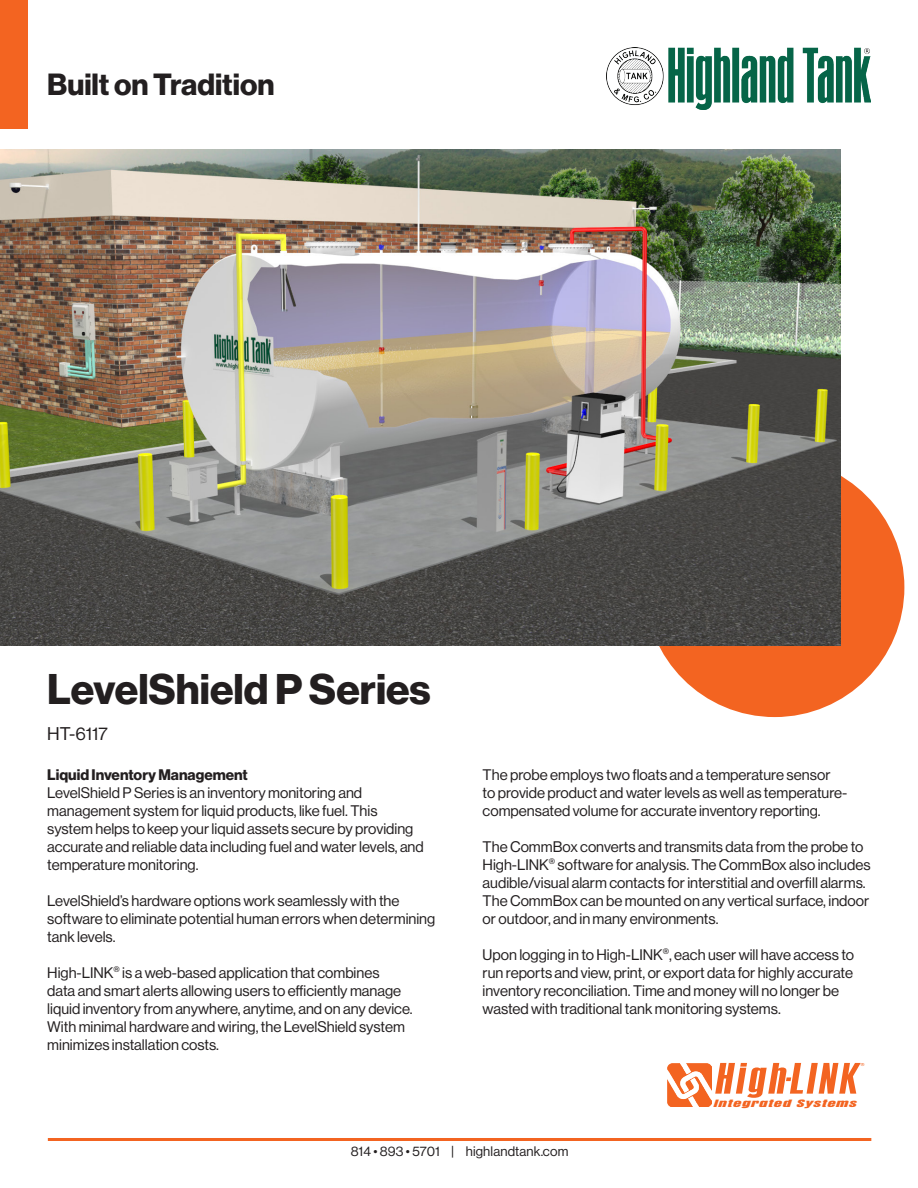
<style>
.page{position:relative;width:918px;height:1188px;background:#fff}
.page>*{position:absolute;margin:0;border:0;box-sizing:border-box;transform-origin:0 0}
.t1{font:42px "N Haas Grotesk DS Pro 75 Bd";color:#231f20}
.t2{font:30px "N Haas Grotesk DS Pro 75 Bd";color:#231f20}
.t3{font:18px "N Haas Grotesk DS Pro 55 Rg";color:#231f20}
.t4{font:15px/18px "N Haas Grotesk DS Pro 55 Rg";color:#231f20}
.t5{font:15px "N Haas Grotesk DS Pro 75 Bd";color:#231f20}
.t6{font:13.5px "N Haas Grotesk DS Pro 55 Rg";letter-spacing:.01em;color:#231f20}
.t7{font:italic 700 9.15px "Xheighter Condensed";letter-spacing:.055em;color:#f36421;scale:1.9 1}
.t8{font:4.05px "Helvetica Neue";color:#f36421;scale:1.13 1}
</style>
<div class="page">
<div style="left:645px;top:458px;width:259px;height:259px;background:#f36421;border-radius:50%"></div>
<img style="left:607px;top:47px;width:264px;height:63px">
<hr style="left:48px;top:1138px;width:823px;height:3px;background:#f36421">
<div style="left:0;top:0;width:27px;height:128px;background:#f36421"></div>
<img style="left:0;top:149px;width:840px;height:497px">
<img style="left:668px;top:1063px;width:43px;height:44px">
<svg style="left:715px;top:1063px;width:146px;height:35px"></svg>
<p class="t2" style="left:47px;top:67px;width:229px">Built on Tradition</p>
<p class="t1" style="left:47px;top:665px;width:385px">LevelShield P Series</p>
<p class="t3" style="left:47px;top:724px;width:62px">HT-6117</p>
<p class="t5" style="left:47px;top:766px;width:202px">Liquid Inventory Management</p>
<p class="t4" style="left:47px;top:784px;width:378px">LevelShield P Series is an inventory monitoring and management system for liquid products, like fuel. This system helps to keep your liquid assets secure by providing accurate and reliable data including fuel and water levels, and temperature monitoring.</p>
<p class="t4" style="left:47px;top:892px;width:390px">LevelShield’s hardware options work seamlessly with the software to eliminate potential human errors when determining tank levels.</p>
<p class="t4" style="left:47px;top:964px;width:367px">High-LINK<sup>®</sup> is a web-based application that combines<br>data and smart alerts allowing users to efficiently manage liquid inventory from anywhere, anytime, and on any device.<br>With minimal hardware and wiring, the LevelShield system minimizes installation costs.</p>
<p class="t4" style="left:483px;top:766px;width:349px">The probe employs two floats and a temperature sensor</p>
<p class="t4" style="left:483px;top:784px;width:366px">to provide product and water levels as well as temperature-</p>
<p class="t4" style="left:483px;top:802px;width:340px">compensated volume for accurate inventory reporting.</p>
<p class="t4" style="left:483px;top:838px;width:389px">The CommBox converts and transmits data from the probe to<br>High-LINK<sup>®</sup> software for analysis. The CommBox also includes</p>
<p class="t4" style="left:483px;top:874px;width:384px">audible/visual alarm contacts for interstitial and overfill alarms.</p>
<p class="t4" style="left:483px;top:892px;width:388px">The CommBox can be mounted on any vertical surface, indoor or outdoor, and in many environments.</p>
<p class="t4" style="left:483px;top:946px;width:373px">Upon logging in to High-LINK<sup>®</sup>, each user will have access to run reports and view, print, or export data for highly accurate</p>
<p class="t4" style="left:483px;top:982px;width:358px">inventory reconciliation. Time and money will no longer be wasted with traditional tank monitoring systems.</p>
<p class="t8" style="left:861px;top:1062px;width:5px">®</p>
<p class="t7" style="left:713px;top:1098px;width:77px">Integrated Systems</p>
<p class="t6" style="left:351px;top:1144px;width:219px">814 • 893 • 5701 | highlandtank.com</p>
</div>
